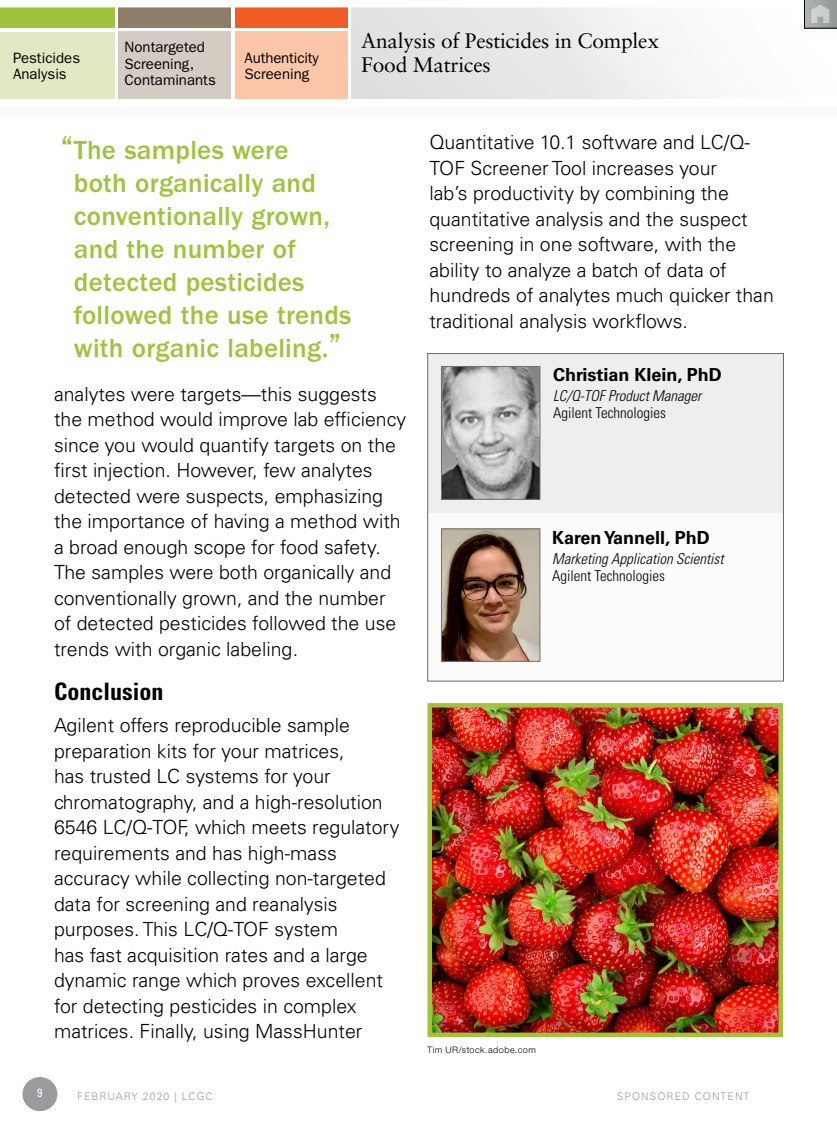
<style>
.page{position:relative;width:837px;height:1134px;background:#fff}
.page>*{position:absolute;margin:0;border:0;box-sizing:border-box;transform-origin:0 0}
.t1{font:500 27px/33px "ITC Franklin Gothic Std";letter-spacing:.01em;color:#a0c33d}
.t2{font:700 condensed 24px "Univers LT Std";color:#000}
.t3{font:21px/24px "Sabon LT Std";letter-spacing:-.01em;color:#000}
.t4{font:300 19.5px/25.5px "Univers LT Std";color:#000}
.t5{font:700 18px "Univers LT Std";color:#000}
.t6{font:15px/16.5px "ITC Franklin Gothic Std";color:#000}
.t7{font:italic 300 condensed 15px "Univers LT Std";color:#000}
.t8{font:300 condensed 15px "Univers LT Std";color:#000}
.t9{font:condensed 12px "Univers LT Std";color:#fff}
.t10{font:300 10.5px "Univers LT Std";letter-spacing:.1em;color:#999b9e}
.t11{font:300 9px "Helvetica Neue LT Std";letter-spacing:.055em;color:#000}
.s1{font-size:34.5px}
</style>
<div class="page">
<svg style="left:0;top:7px;width:352px;height:92px"></svg>
<div style="left:0;top:7px;width:115px;height:20px;background:#a0c33d"></div>
<div style="left:119px;top:7px;width:112px;height:20px;background:#8d7e67"></div>
<div style="left:235px;top:7px;width:112px;height:20px;background:#f05e26"></div>
<div style="left:0;top:33px;width:115px;height:67px;background:#e1e9c4"></div>
<div style="left:119px;top:32px;width:112px;height:67px;background:#d3ccc3"></div>
<div style="left:235px;top:32px;width:112px;height:67px;background:#fbc6a8"></div>
<div style="left:352px;top:7px;width:485px;height:92px;background:linear-gradient(to right,#dbdedd,#fff)"></div>
<div style="left:21px;top:1075px;width:38px;height:38px;background:#999b9e;border-radius:50%"></div>
<div style="left:19px;top:1073px;width:42px;height:42px;border:4px solid #fff;border-radius:50%"></div>
<div style="left:0;top:99px;width:837px;height:7px;background:#fff"></div>
<div style="left:797px;top:0;width:40px;height:39px;background:#fefefe"></div>
<svg style="left:804px;top:0;width:33px;height:29px"></svg>
<img style="left:433px;top:708px;width:345px;height:324px">
<div style="left:428px;top:703px;width:355px;height:334px;border:4px solid #a0c33d"></div>
<div style="left:428px;top:353px;width:356px;height:328px;background:#eee"></div>
<div style="left:428px;top:513px;width:356px;height:168px;background:#fff"></div>
<div style="left:427px;top:353px;width:357px;height:328px;border:1px solid #656b6a"></div>
<img style="left:443px;top:531px;width:95px;height:129px">
<div style="left:441px;top:529px;width:99px;height:133px;border:1px solid #6f7374"></div>
<img style="left:443px;top:368px;width:95px;height:130px">
<div style="left:441px;top:366px;width:99px;height:134px;border:1px solid #6f7374"></div>
<p class="t6" style="left:13px;top:50px;width:69px">Pesticides<br>Analysis</p>
<p class="t6" style="left:125px;top:39px;width:93px">Nontargeted<br>Screening,<br>Contaminants</p>
<p class="t6" style="left:245px;top:50px;width:76px">Authenticity<br>Screening</p>
<p class="t3" style="left:361px;top:29px;width:299px">Analysis of Pesticides in Complex<br>Food Matrices</p>
<h1 class="t1" style="left:74px;top:134px;width:279px;text-indent:-13px"><span class="s1">“</span>The samples were<br>both organically and conventionally grown, and the number of detected pesticides followed the use trends with organic labeling.<span class="s1">”</span></h1>
<p class="t4" style="left:429px;top:130px;width:346px">Quantitative 10.1 software and LC/Q-TOF Screener Tool increases your<br>lab’s productivity by combining the quantitative analysis and the suspect screening in one software, with the ability to analyze a batch of data of hundreds of analytes much quicker than traditional analysis workflows.</p>
<p class="t4" style="left:54px;top:381px;width:354px">analytes were targets—this suggests the method would improve lab efficiency since you would quantify targets on the first injection. However, few analytes detected were suspects, emphasizing the importance of having a method with a broad enough scope for food safety.<br>The samples were both organically and conventionally grown, and the number of detected pesticides followed the use trends with organic labeling.</p>
<p class="t2" style="left:54px;top:677px;width:111px">Conclusion</p>
<p class="t4" style="left:54px;top:713px;width:347px">Agilent offers reproducible sample preparation kits for your matrices,<br>has trusted LC systems for your chromatography, and a high-resolution 6546 LC/Q-TOF, which meets regulatory requirements and has high-mass accuracy while collecting non-targeted data for screening and reanalysis purposes. This LC/Q-TOF system<br>has fast acquisition rates and a large dynamic range which proves excellent for detecting pesticides in complex matrices. Finally, using MassHunter</p>
<p class="t5" style="left:553px;top:364px;width:170px">Christian Klein, PhD</p>
<p class="t7" style="left:553px;top:386px;width:150px">LC/Q-TOF Product Manager</p>
<p class="t8" style="left:553px;top:404px;width:114px">Agilent Technologies</p>
<p class="t5" style="left:552px;top:527px;width:159px">Karen Yannell, PhD</p>
<p class="t7" style="left:552px;top:549px;width:173px">Marketing Application Scientist</p>
<p class="t8" style="left:552px;top:567px;width:114px">Agilent Technologies</p>
<p class="t11" style="left:427px;top:1045px;width:110px">Tim UR/stock.adobe.com</p>
<p class="t9" style="left:37px;top:1085px;width:7px">9</p>
<p class="t10" style="left:77px;top:1090px;width:137px">FEBRUARY 2020 | LCGC</p>
<p class="t10" style="left:617px;top:1090px;width:134px">SPONSORED CONTENT</p>
</div>
